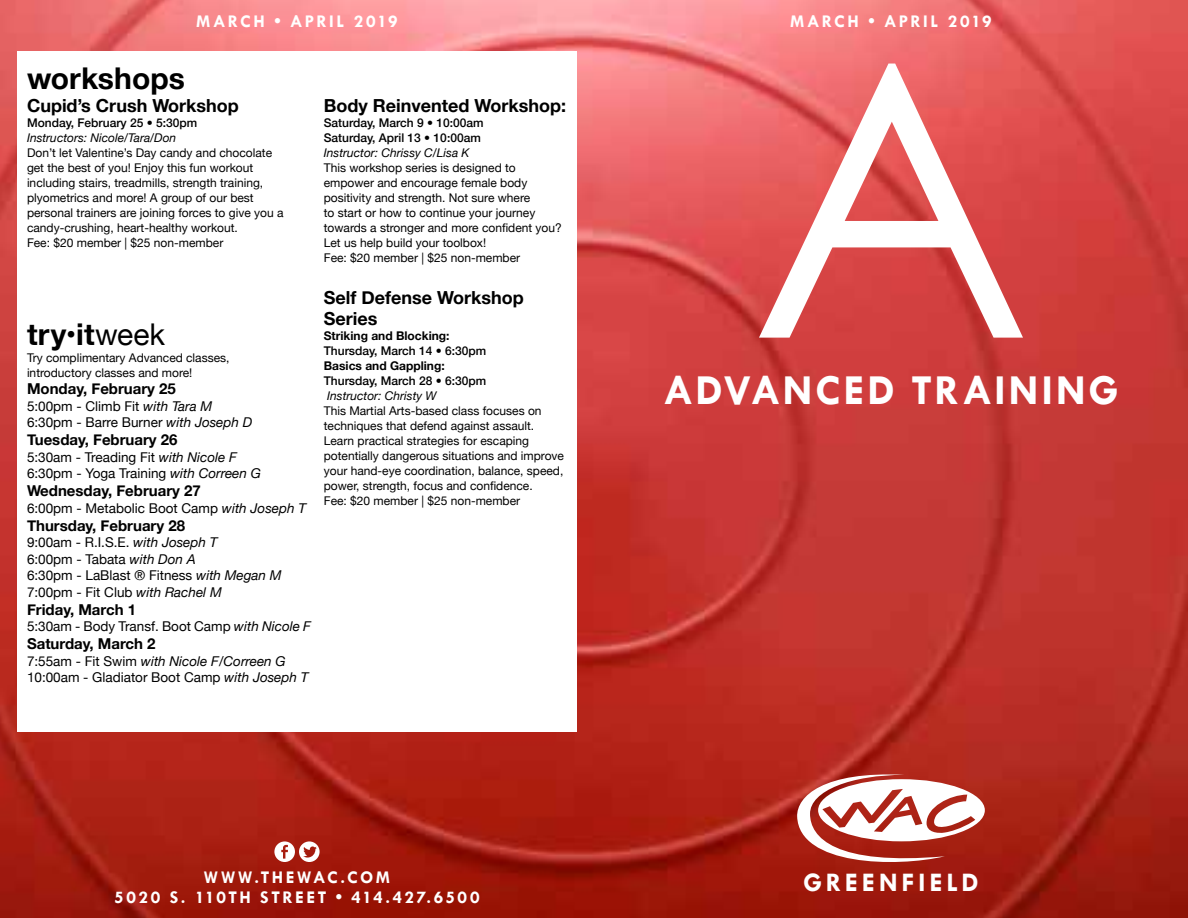
<style>
.page{position:relative;width:1188px;height:918px;background:#fff}
.page>*{position:absolute;margin:0;border:0;box-sizing:border-box;transform-origin:0 0}
.t1{font:381.6px "Century Gothic";color:#fff}
.t2{font:700 43.05px "Tw Cen";letter-spacing:.065em;color:#fff}
.t3{font:700 30px "Helvetica Neue";color:#000}
.t4{font:700 27px "Tw Cen";letter-spacing:.145em;color:#fff}
.t5{font:700 18px "Tw Cen";letter-spacing:.13em;color:#fff}
.t6{font:700 18px/21px "Helvetica Neue";color:#000}
.t7{font:700 15px "Helvetica Neue";color:#000}
.t8{font:13.5px/16.5px "Helvetica Neue";color:#000}
.t9{font:12px/15px "Helvetica Neue";color:#000}
.t10{font:500 12px/15px "Helvetica Neue";color:#000}
.t11{font:italic 12px "Helvetica Neue";color:#000}
.t12{font:700 12px "Helvetica Neue";color:#000}
.s1{font-weight:400}
.s2{font-style:italic}
</style>
<div class="page">
<img style="left:0;top:0;width:1188px;height:918px">
<svg style="left:274px;top:841px;width:46px;height:21px"></svg>
<svg style="left:796px;top:771px;width:189px;height:97px"></svg>
<div style="left:17px;top:51px;width:560px;height:681px;background:#fff"></div>
<h3 class="t5" style="left:196px;top:10px;width:203px">MARCH • APRIL 2019</h3>
<h3 class="t5" style="left:790px;top:10px;width:203px">MARCH • APRIL 2019</h3>
<h3 class="t3" style="left:27px;top:54px;width:159px">workshops</h3>
<h3 class="t6" style="left:27px;top:95px;width:213px">Cupid’s Crush Workshop</h3>
<p class="t10" style="left:27px;top:114px;width:172px">Monday, February 25 • 5:30pm</p>
<p class="t11" style="left:27px;top:129px;width:151px">Instructors: Nicole/Tara/Don</p>
<p class="t9" style="left:27px;top:145px;width:258px">Don’t let Valentine’s Day candy and chocolate get the best of you! Enjoy this fun workout including stairs, treadmills, strength training, plyometrics and more! A group of our best personal trainers are joining forces to give you a candy-crushing, heart-healthy workout.<br>Fee: $20 member | $25 non-member</p>
<h3 class="t3" style="left:27px;top:310px;width:140px">try•it<span class="s1">week</span></h3>
<p class="t9" style="left:27px;top:351px;width:204px">Try complimentary Advanced classes, introductory classes and more!</p>
<p class="t7" style="left:27px;top:377px;width:150px">Monday, February 25</p>
<p class="t8" style="left:27px;top:399px;width:227px">5:00pm - Climb Fit <span class="s2">with Tara M<br></span>6:30pm - Barre Burner <span class="s2">with Joseph D</span></p>
<p class="t7" style="left:27px;top:428px;width:152px">Tuesday, February 26</p>
<p class="t8" style="left:27px;top:450px;width:236px">5:30am - Treading Fit <span class="s2">with Nicole F<br></span>6:30pm - Yoga Training <span class="s2">with Correen G</span></p>
<p class="t7" style="left:27px;top:479px;width:175px">Wednesday, February 27</p>
<p class="t8" style="left:27px;top:501px;width:281px">6:00pm - Metabolic Boot Camp <span class="s2">with Joseph T</span></p>
<p class="t7" style="left:27px;top:514px;width:160px">Thursday, February 28</p>
<p class="t8" style="left:27px;top:535px;width:256px">9:00am - R.I.S.E. <span class="s2">with Joseph T<br></span>6:00pm - Tabata <span class="s2">with Don A<br></span>6:30pm - LaBlast ® Fitness <span class="s2">with Megan M<br></span>7:00pm - Fit Club <span class="s2">with Rachel M</span></p>
<p class="t7" style="left:27px;top:598px;width:111px">Friday, March 1</p>
<p class="t8" style="left:27px;top:619px;width:286px">5:30am - Body Transf. Boot Camp <span class="s2">with Nicole F</span></p>
<p class="t7" style="left:27px;top:632px;width:130px">Saturday, March 2</p>
<p class="t8" style="left:27px;top:654px;width:283px">7:55am - Fit Swim <span class="s2">with Nicole F/Correen G<br></span>10:00am - Gladiator Boot Camp <span class="s2">with Joseph T</span></p>
<h3 class="t6" style="left:324px;top:95px;width:244px">Body Reinvented Workshop:</h3>
<p class="t10" style="left:324px;top:114px;width:161px">Saturday, March 9 • 10:00am<br>Saturday, April 13 • 10:00am</p>
<p class="t11" style="left:324px;top:144px;width:147px">Instructor: Chrissy C/Lisa K</p>
<p class="t9" style="left:324px;top:160px;width:240px">This workshop series is designed to empower and encourage female body positivity and strength. Not sure where<br>to start or how to continue your journey towards a stronger and more confident you?<br>Let us help build your toolbox!<br>Fee: $20 member | $25 non-member</p>
<h3 class="t6" style="left:324px;top:287px;width:201px">Self Defense Workshop<br>Series</h3>
<p class="t12" style="left:324px;top:326px;width:127px">Striking and Blocking:</p>
<p class="t10" style="left:324px;top:342px;width:164px">Thursday, March 14 • 6:30pm</p>
<p class="t12" style="left:324px;top:356px;width:122px">Basics and Gappling:</p>
<p class="t10" style="left:324px;top:372px;width:164px">Thursday, March 28 • 6:30pm</p>
<p class="t11" style="left:327px;top:387px;width:111px">Instructor: Christy W</p>
<p class="t9" style="left:324px;top:403px;width:242px">This Martial Arts-based class focuses on techniques that defend against assault.<br>Learn practical strategies for escaping potentially dangerous situations and improve your hand-eye coordination, balance, speed, power, strength, focus and confidence.<br>Fee: $20 member | $25 non-member</p>
<h3 class="t5" style="left:204px;top:866px;width:188px">WWW.THEWAC.COM</h3>
<h3 class="t5" style="left:114px;top:887px;width:367px">5020 S. 110TH STREET • 414.427.6500</h3>
<h1 class="t1" style="left:750px;top:-33px;width:284px">A</h1>
<h2 class="t2" style="left:664px;top:364px;width:456px">ADVANCED TRAINING</h2>
<h3 class="t4" style="left:803px;top:866px;width:177px">GREENFIELD</h3>
</div>
